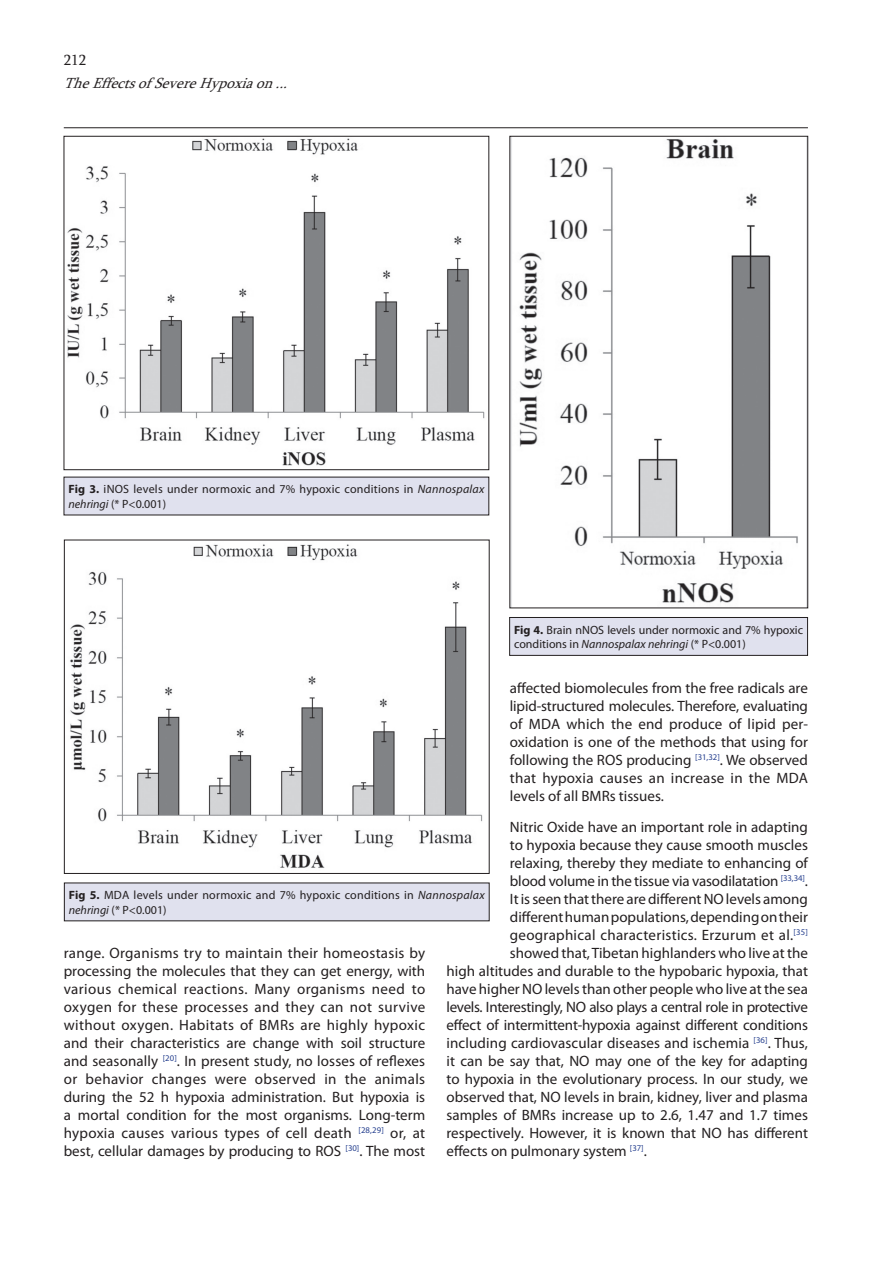
<style>
.page{position:relative;width:893px;height:1263px;background:#fff}
.page>*{position:absolute;margin:0;border:0;box-sizing:border-box;transform-origin:0 0}
.t1{font:15px/18px "Myriad Pro";color:#231f20;text-align:justify}
.t2{font:15px "Myriad Pro";letter-spacing:-.02em;color:#231f20}
.t3{font:15px "Myriad Pro";letter-spacing:.02em;color:#231f20}
.t4{font:italic 15px "Sylfaen";color:#231f20}
.t5{font:15px "Sylfaen";color:#231f20}
.t6{font:12px/14.4px "Myriad Pro";letter-spacing:.02em;color:#231f20}
.t7{font:12px/14.4px "Myriad Pro";color:#231f20}
.s1{font-weight:700}
.s2{font-style:italic}
</style>
<div class="page">
<hr style="left:64px;top:127px;width:744px;height:1px;background:#231f20">
<img style="left:67px;top:138px;width:418px;height:328px">
<div style="left:64px;top:136px;width:425px;height:334px;border:1px solid #231f20"></div>
<div style="left:64px;top:477px;width:425px;height:38px;background:#e0e1ee"></div>
<img style="left:519px;top:139px;width:279px;height:464px">
<div style="left:510px;top:136px;width:298px;height:472px;border:1px solid #231f20"></div>
<div style="left:510px;top:617px;width:297px;height:38px;background:#e0e1ee"></div>
<div style="left:509px;top:617px;width:299px;height:38px;border:1px solid #231f20"></div>
<img style="left:70px;top:544px;width:413px;height:324px">
<div style="left:64px;top:540px;width:425px;height:334px;border:1px solid #231f20"></div>
<div style="left:64px;top:883px;width:425px;height:38px;background:#e0e1ee"></div>
<p class="t5" style="left:64px;top:50px;width:24px">212</p>
<p class="t4" style="left:64px;top:73px;width:232px">TheEffectsofSevereHypoxiaon...</p>
<p class="t6" style="left:68px;top:482px;width:417px"><span class="s1">Fig 3.</span> iNOS levels under normoxic and 7% hypoxic conditions in <span class="s2">Nannospalax nehringi</span> (* P&lt;0.001)</p>
<p class="t7" style="left:514px;top:622px;width:291px"><span class="s1">Fig 4.</span> Brain nNOS levels under normoxic and 7% hypoxic conditions in <span class="s2">Nannospalax nehringi</span> (* P&lt;0.001)</p>
<p class="t1" style="left:510px;top:679px;width:300px">affected biomolecules from the free radicals are lipid-structured molecules. Therefore, evaluating of MDA which the end produce of lipid per&shy;oxidation is one of the methods that using for following the ROS producing <sup>[31,32]</sup>. We observed that hypoxia causes an increase in the MDA levels of all BMRs tissues.</p>
<p class="t1" style="left:510px;top:818px;width:299px">Nitric Oxide have an important role in adapting</p>
<p class="t1" style="left:510px;top:836px;width:300px">to hypoxia because they cause smooth muscles</p>
<p class="t1" style="left:510px;top:854px;width:300px">relaxing, thereby they mediate to enhancing of</p>
<p class="t1" style="left:510px;top:872px;width:300px">blood volume in the tissue via vasodilatation <sup>[33,34]</sup>.</p>
<p class="t1" style="left:510px;top:890px;width:299px">It is seen that there are different NO levels among</p>
<p class="t1" style="left:510px;top:908px;width:300px">different human populations, depending on their</p>
<p class="t3" style="left:510px;top:926px;width:300px">geographical characteristics. Erzurum et al.<sup>[35]</sup></p>
<p class="t1" style="left:510px;top:944px;width:300px">showed that, Tibetan highlanders who live at the</p>
<p class="t1" style="left:446px;top:962px;width:363px">high altitudes and durable to the hypobaric hypoxia, that</p>
<p class="t1" style="left:446px;top:980px;width:363px">have higher NO levels than other people who live at the sea</p>
<p class="t2" style="left:446px;top:998px;width:363px">levels. Interestingly, NO also plays a central role in protective</p>
<p class="t1" style="left:446px;top:1016px;width:363px">effect of intermittent-hypoxia against different conditions</p>
<p class="t1" style="left:446px;top:1034px;width:363px">including cardiovascular diseases and ischemia <sup>[36]</sup>. Thus,</p>
<p class="t1" style="left:446px;top:1052px;width:363px">it can be say that, NO may one of the key for adapting</p>
<p class="t1" style="left:446px;top:1070px;width:363px">to hypoxia in the evolutionary process. In our study, we</p>
<p class="t1" style="left:446px;top:1088px;width:363px">observed that, NO levels in brain, kidney, liver and plasma</p>
<p class="t1" style="left:446px;top:1106px;width:363px">samples of BMRs increase up to 2.6, 1.47 and 1.7 times</p>
<p class="t1" style="left:446px;top:1124px;width:363px">respectively. However, it is known that NO has different</p>
<p class="t1" style="left:446px;top:1142px;width:202px">effects on pulmonary system <sup>[37]</sup>.</p>
<p class="t6" style="left:69px;top:888px;width:417px"><span class="s1">Fig 5.</span> MDA levels under normoxic and 7% hypoxic conditions in <span class="s2">Nannospalax nehringi</span> (* P&lt;0.001)</p>
<p class="t1" style="left:64px;top:943px;width:363px">range. Organisms try to maintain their homeostasis by processing the molecules that they can get energy, with various chemical reactions. Many organisms need to oxygen for these processes and they can not survive without oxygen. Habitats of BMRs are highly hypoxic and their characteristics are change with soil structure and seasonally <sup>[20]</sup>. In present study, no losses of reflexes or behavior changes were observed in the animals during the 52 h hypoxia administration. But hypoxia is a mortal condition for the most organisms. Long-term hypoxia causes various types of cell death <sup>[28,29]</sup> or, at best, cellular damages by producing to ROS <sup>[30]</sup>. The most</p>
</div>
